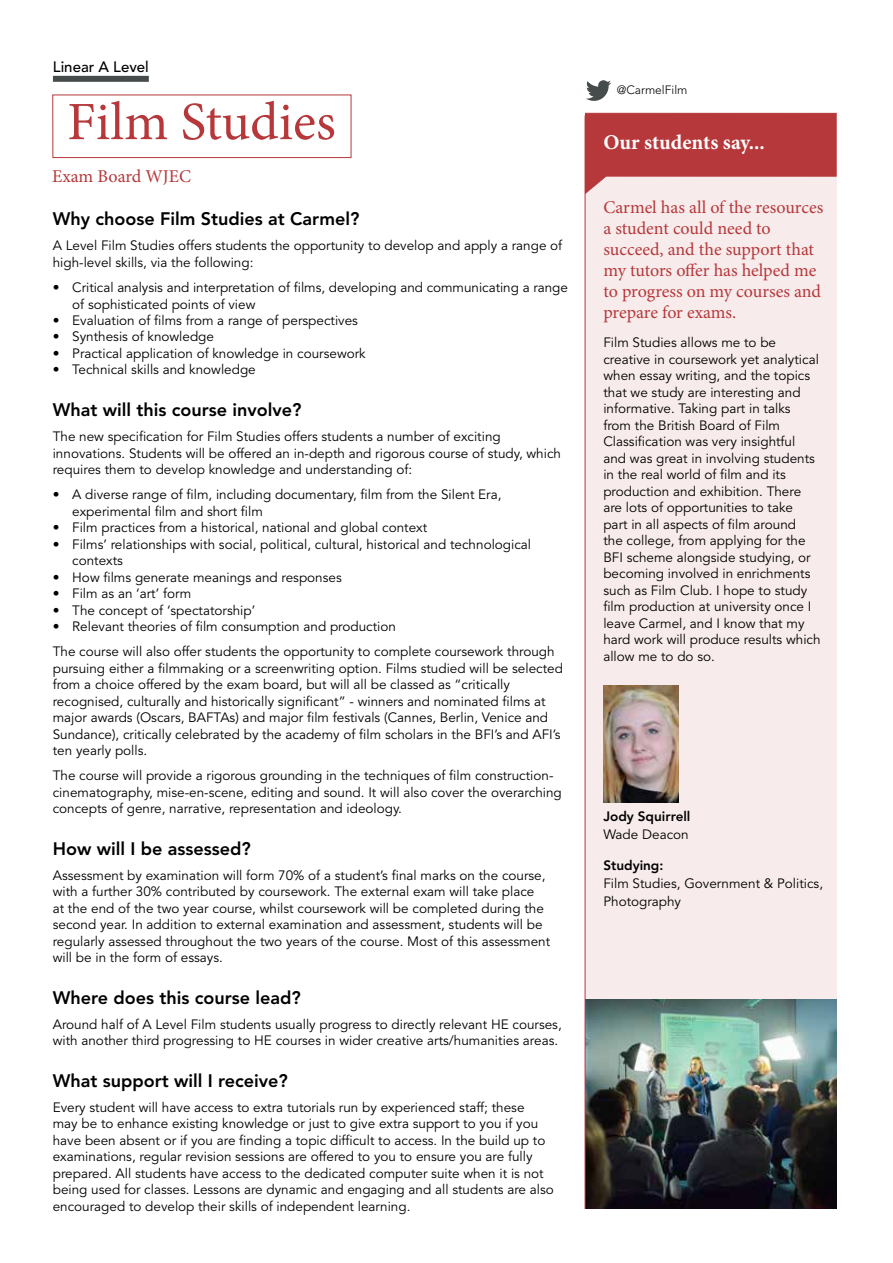
<style>
.page{position:relative;width:893px;height:1263px;background:#fff}
.page>*{position:absolute;margin:0;border:0;box-sizing:border-box;transform-origin:0 0}
.t1{font:54px "Minion Pro";color:#b6383b}
.t2{font:700 21px "Minion Pro";color:#fff}
.t3{font:18px/21px "Minion Pro";letter-spacing:-.005em;color:#b6383b}
.t4{font:800 18px "Avenir";color:#000}
.t5{font:500 15px "Avenir";color:#000}
.t6{font:13.5px/16.5px "Avenir";color:#000}
.t7{font:800 13.5px "Avenir";color:#000}
.t8{font:300 12px "Avenir";color:#000}
</style>
<div class="page">
<div style="left:585px;top:171px;width:251px;height:1038px;background:#f7ebeb"></div>
<img style="left:586px;top:999px;width:250px;height:210px">
<hr style="left:585px;top:115px;width:1px;height:1094px;background:#b6383b">
<div style="left:53px;top:95px;width:298px;height:63px;border:1px solid #b6383b"></div>
<svg style="left:586px;top:80px;width:25px;height:21px"></svg>
<svg style="left:585px;top:113px;width:251px;height:81px"></svg>
<img style="left:604px;top:686px;width:74px;height:116px">
<div style="left:53px;top:76px;width:96px;height:6px;background:#464b4b"></div>
<p class="t5" style="left:53px;top:58px;width:97px">Linear A Level</p>
<h1 class="t1" style="left:67px;top:86px;width:270px">Film Studies</h1>
<h3 class="t3" style="left:52px;top:166px;width:140px">Exam Board WJEC</h3>
<h3 class="t4" style="left:53px;top:209px;width:308px">Why choose Film Studies at Carmel?</h3>
<p class="t6" style="left:53px;top:238px;width:511px">A Level Film Studies offers students the opportunity to develop and apply a range of high-level skills, via the following:</p>
<p class="t6" style="left:72px;top:279px;width:497px;text-indent:-19px">• Critical analysis and interpretation of films, developing and communicating a range of sophisticated points of view</p>
<p class="t6" style="left:53px;top:312px;width:307px">• Evaluation of films from a range of perspectives</p>
<p class="t6" style="left:53px;top:329px;width:163px">• Synthesis of knowledge</p>
<p class="t6" style="left:53px;top:345px;width:314px">• Practical application of knowledge in coursework</p>
<p class="t6" style="left:53px;top:362px;width:205px">• Technical skills and knowledge</p>
<h3 class="t4" style="left:53px;top:399px;width:250px">What will this course involve?</h3>
<p class="t6" style="left:53px;top:428px;width:510px">The new specification for Film Studies offers students a number of exciting innovations. Students will be offered an in-depth and rigorous course of study, which requires them to develop knowledge and understanding of:</p>
<p class="t6" style="left:72px;top:486px;width:431px;text-indent:-19px">• A diverse range of film, including documentary, film from the Silent Era, experimental film and short film</p>
<p class="t6" style="left:53px;top:519px;width:376px">• Film practices from a historical, national and global context</p>
<p class="t6" style="left:72px;top:536px;width:460px;text-indent:-19px">• Films’ relationships with social, political, cultural, historical and technological contexts</p>
<p class="t6" style="left:53px;top:569px;width:291px">• How films generate meanings and responses</p>
<p class="t6" style="left:53px;top:585px;width:140px">• Film as an ‘art’ form</p>
<p class="t6" style="left:53px;top:602px;width:204px">• The concept of ‘spectatorship’</p>
<p class="t6" style="left:53px;top:614px;width:503px;line-height:25px">• Relevant theories of film consumption and production<br>The course will also offer students the opportunity to complete coursework through</p>
<p class="t6" style="left:53px;top:660px;width:512px">pursuing either a filmmaking or a screenwriting option. Films studied will be selected from a choice offered by the exam board, but will all be classed as “critically recognised, culturally and historically significant” - winners and nominated films at major awards (Oscars, BAFTAs) and major film festivals (Cannes, Berlin, Venice and Sundance), critically celebrated by the academy of film scholars in the BFI’s and AFI’s ten yearly polls.</p>
<p class="t6" style="left:53px;top:767px;width:511px">The course will provide a rigorous grounding in the techniques of film construction&shy;cinematography, mise-en-scene, editing and sound. It will also cover the overarching concepts of genre, narrative, representation and ideology.</p>
<h3 class="t4" style="left:53px;top:838px;width:199px">How will I be assessed?</h3>
<p class="t6" style="left:53px;top:867px;width:499px">Assessment by examination will form 70% of a student’s final marks on the course, with a further 30% contributed by coursework. The external exam will take place<br>at the end of the two year course, whilst coursework will be completed during the second year. In addition to external examination and assessment, students will be regularly assessed throughout the two years of the course. Most of this assessment will be in the form of essays.</p>
<h3 class="t4" style="left:53px;top:987px;width:249px">Where does this course lead?</h3>
<p class="t6" style="left:53px;top:1016px;width:511px">Around half of A Level Film students usually progress to directly relevant HE courses, with another third progressing to HE courses in wider creative arts/humanities areas.</p>
<h3 class="t4" style="left:53px;top:1070px;width:237px">What support will I receive?</h3>
<p class="t6" style="left:53px;top:1099px;width:503px">Every student will have access to extra tutorials run by experienced staff; these<br>may be to enhance existing knowledge or just to give extra support to you if you have been absent or if you are finding a topic difficult to access. In the build up to examinations, regular revision sessions are offered to you to ensure you are fully prepared. All students have access to the dedicated computer suite when it is not being used for classes. Lessons are dynamic and engaging and all students are also encouraged to develop their skills of independent learning.</p>
<p class="t8" style="left:617px;top:83px;width:72px">@CarmelFilm</p>
<h2 class="t2" style="left:603px;top:127px;width:163px">Our students say...</h2>
<h3 class="t3" style="left:603px;top:197px;width:221px">Carmel has all of the resources a student could need to succeed, and the support that my tutors offer has helped me to progress on my courses and prepare for exams.</h3>
<p class="t6" style="left:603px;top:334px;width:219px">Film Studies allows me to be creative in coursework yet analytical when essay writing, and the topics that we study are interesting and informative. Taking part in talks from the British Board of Film<br>Classification was very insightful and was great in involving students in the real world of film and its production and exhibition. There are lots of opportunities to take part in all aspects of film around<br>the college, from applying for the<br>BFI scheme alongside studying, or becoming involved in enrichments such as Film Club. I hope to study film production at university once I leave Carmel, and I know that my hard work will produce results which allow me to do so.</p>
<p class="t7" style="left:603px;top:809px;width:89px">Jody Squirrell</p>
<p class="t6" style="left:603px;top:827px;width:87px">Wade Deacon</p>
<p class="t7" style="left:603px;top:857px;width:62px">Studying:</p>
<p class="t6" style="left:603px;top:875px;width:221px;line-height:18px">Film Studies, Government &amp; Politics,<br>Photography</p>
</div>
